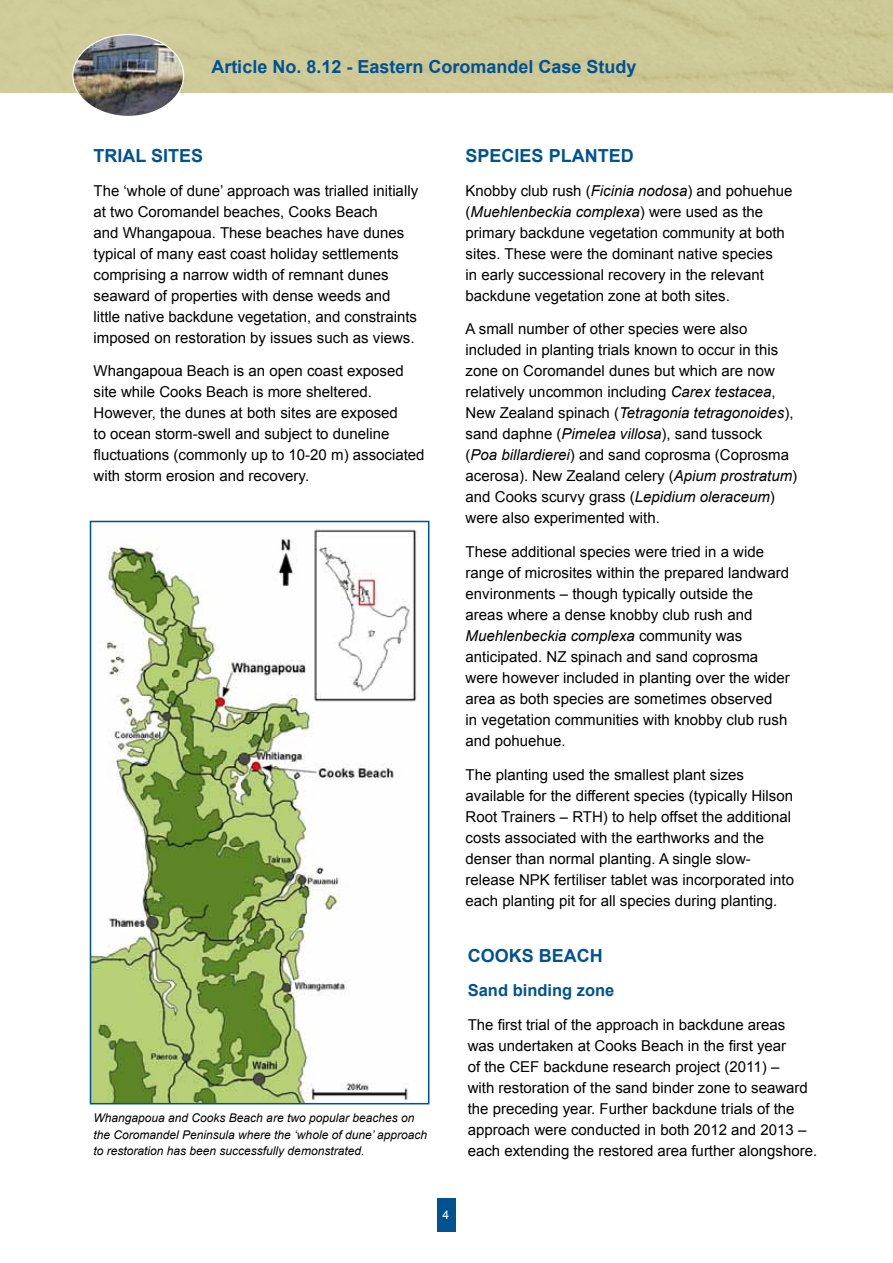
<style>
.page{position:relative;width:893px;height:1263px;background:#fff}
.page>*{position:absolute;margin:0;border:0;box-sizing:border-box;transform-origin:0 0}
.t1{font:700 18px "Arial";color:#005291}
.t2{font:700 16.5px "Arial";color:#005291}
.t3{font:15px/21px "Arial";color:#000}
.t4{font:italic 12px/16.5px "Arial";color:#000}
.t5{font:12px "Arial";color:#fff}
.s1{font-style:italic}
</style>
<div class="page">
<div style="left:437px;top:1198px;width:19px;height:34px;background:#005291"></div>
<img style="left:73px;top:35px;width:111px;height:80px">
<img style="left:93px;top:529px;width:324px;height:572px">
<div style="left:90px;top:521px;width:339px;height:583px;border:2px solid #005291"></div>
<p class="t1" style="left:211px;top:54px;width:427px">Article No. 8.12 - Eastern Coromandel Case Study</p>
<p class="t1" style="left:94px;top:143px;width:111px">TRIAL SITES</p>
<p class="t3" style="left:94px;top:180px;width:326px">The ‘whole of dune’ approach was trialled initially at two Coromandel beaches, Cooks Beach<br>and Whangapoua. These beaches have dunes typical of many east coast holiday settlements comprising a narrow width of remnant dunes seaward of properties with dense weeds and little native backdune vegetation, and constraints imposed on restoration by issues such as views.</p>
<p class="t3" style="left:94px;top:361px;width:332px">Whangapoua Beach is an open coast exposed site while Cooks Beach is more sheltered.<br>However, the dunes at both sites are exposed<br>to ocean storm-swell and subject to duneline fluctuations (commonly up to 10-20 m) associated with storm erosion and recovery.</p>
<p class="t4" style="left:94px;top:1110px;width:335px">Whangapoua and Cooks Beach are two popular beaches on the Coromandel Peninsula where the ‘whole of dune’ approach to restoration has been successfully demonstrated.</p>
<p class="t1" style="left:466px;top:143px;width:170px">SPECIES PLANTED</p>
<p class="t3" style="left:466px;top:180px;width:328px">Knobby club rush (<span class="s1">Ficinia nodosa</span>) and pohuehue (<span class="s1">Muehlenbeckia complexa</span>) were used as the primary backdune vegetation community at both sites. These were the dominant native species<br>in early successional recovery in the relevant backdune vegetation zone at both sites.</p>
<p class="t3" style="left:466px;top:319px;width:333px">A small number of other species were also included in planting trials known to occur in this zone on Coromandel dunes but which are now relatively uncommon including <span class="s1">Carex testacea</span>, New Zealand spinach (<span class="s1">Tetragonia tetragonoides</span>), sand daphne (<span class="s1">Pimelea villosa</span>), sand tussock (<span class="s1">Poa billardierei</span>) and sand coprosma (Coprosma acerosa). New Zealand celery (<span class="s1">Apium prostratum</span>) and Cooks scurvy grass (<span class="s1">Lepidium oleraceum</span>) were also experimented with.</p>
<p class="t3" style="left:466px;top:541px;width:326px">These additional species were tried in a wide range of microsites within the prepared landward environments – though typically outside the areas where a dense knobby club rush and <span class="s1">Muehlenbeckia complexa</span> community was anticipated. NZ spinach and sand coprosma were however included in planting over the wider area as both species are sometimes observed<br>in vegetation communities with knobby club rush and pohuehue.</p>
<p class="t3" style="left:466px;top:764px;width:330px">The planting used the smallest plant sizes available for the different species (typically Hilson Root Trainers – RTH) to help offset the additional costs associated with the earthworks and the denser than normal planting. A single slow&shy;release NPK fertiliser tablet was incorporated into each planting pit for all species during planting.</p>
<p class="t1" style="left:468px;top:943px;width:136px">COOKS BEACH</p>
<p class="t2" style="left:468px;top:978px;width:148px">Sand binding zone</p>
<p class="t3" style="left:468px;top:1014px;width:351px">The first trial of the approach in backdune areas<br>was undertaken at Cooks Beach in the first year<br>of the CEF backdune research project (2011) –<br>with restoration of the sand binder zone to seaward the preceding year. Further backdune trials of the approach were conducted in both 2012 and 2013 – each extending the restored area further alongshore.</p>
<p class="t5" style="left:442px;top:1206px;width:8px">4</p>
</div>
